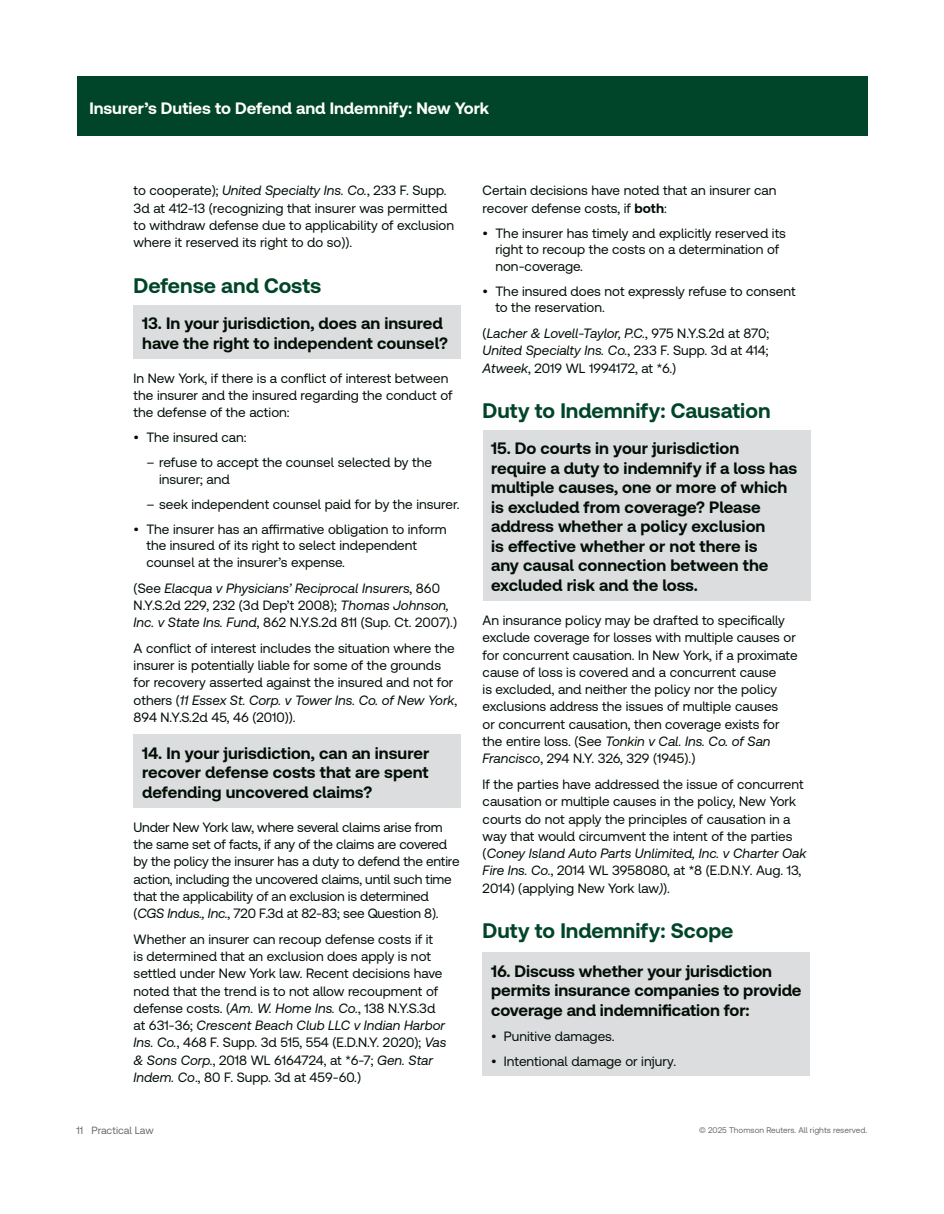
<style>
.page{position:relative;width:944px;height:1214px;background:#fff}
.page>*{position:absolute;margin:0;border:0;box-sizing:border-box;transform-origin:0 0}
.t1{font:700 21px "Clario";color:#004529}
.t2{font:700 16.5px/19.5px "Clario";color:#020f06}
.t3{font:700 16.5px "Clario";color:#fff}
.t4{font:13.5px/17.2px "Clario";color:#020f06}
.t5{font:italic 13.5px/17.2px "Clario";color:#020f06}
.t6{font:10.5px "Clario";color:#676d66}
.t7{font:8.25px "Clario";color:#676d66}
.s1{font-style:italic}
.s2{font-style:normal}
.s3{font-weight:700}
</style>
<div class="page">
<div style="left:77px;top:77px;width:790px;height:59px;background:#004529"></div>
<div style="left:134px;top:305px;width:327px;height:54px;background:#dcdddf"></div>
<div style="left:134px;top:734px;width:327px;height:73px;background:#dcdddf"></div>
<div style="left:482px;top:430px;width:328px;height:171px;background:#dcdddf"></div>
<div style="left:482px;top:952px;width:328px;height:123px;background:#dcdddf"></div>
<p class="t3" style="left:89px;top:98px;width:401px">Insurer’s Duties to Defend and Indemnify: New York</p>
<p class="t4" style="left:134px;top:182px;width:322px">to cooperate); <span class="s1">United Specialty Ins. Co.</span>, 233 F. Supp.<br>3d at 412-13 (recognizing that insurer was permitted to withdraw defense due to applicability of exclusion where it reserved its right to do so)).</p>
<h1 class="t1" style="left:134px;top:272px;width:189px">Defense and Costs</h1>
<p class="t2" style="left:142px;top:313px;width:307px">13. In your jurisdiction, does an insured have the right to independent counsel?</p>
<p class="t4" style="left:134px;top:369px;width:320px">In New York, if there is a conflict of interest between the insurer and the insured regarding the conduct of the defense of the action:</p>
<p class="t4" style="left:134px;top:428px;width:115px">• The insured can:</p>
<p class="t4" style="left:159px;top:454px;width:274px;line-height:16.5px;text-indent:-13px">– refuse to accept the counsel selected by the insurer; and</p>
<p class="t4" style="left:146px;top:495px;width:315px">– seek independent counsel paid for by the insurer.</p>
<p class="t4" style="left:146px;top:520px;width:302px;line-height:16.5px;text-indent:-13px">• The insurer has an affirmative obligation to inform the insured of its right to select independent counsel at the insurer’s expense.</p>
<p class="t5" style="left:134px;top:579px;width:325px"><span class="s2">(See</span> Elacqua v Physicians’ Reciprocal Insurers<span class="s2">, 860<br>N.Y.S.2d 229, 232 (3d Dep’t 2008);</span> Thomas Johnson,<br>Inc. v State Ins. Fund<span class="s2">, 862 N.Y.S.2d 811 (Sup. Ct. 2007).)</span></p>
<p class="t4" style="left:134px;top:639px;width:325px">A conflict of interest includes the situation where the insurer is potentially liable for some of the grounds for recovery asserted against the insured and not for others (<span class="s1">11 Essex St. Corp. v Tower Ins. Co. of New York</span>, 894 N.Y.S.2d 45, 46 (2010)).</p>
<p class="t2" style="left:142px;top:742px;width:288px;text-align:justify">14. In your jurisdiction, can an insurer recover defense costs that are spent defending uncovered claims?</p>
<p class="t4" style="left:134px;top:818px;width:327px">Under New York law, where several claims arise from the same set of facts, if any of the claims are covered by the policy the insurer has a duty to defend the entire action, including the uncovered claims, until such time that the applicability of an exclusion is determined (<span class="s1">CGS Indus., Inc.</span>, 720 F.3d at 82-83; see Question 8).</p>
<p class="t4" style="left:134px;top:930px;width:314px">Whether an insurer can recoup defense costs if it<br>is determined that an exclusion does apply is not settled under New York law. Recent decisions have noted that the trend is to not allow recoupment of defense costs. (<span class="s1">Am. W. Home Ins. Co.</span>, 138 N.Y.S.3d at 631-36; <span class="s1">Crescent Beach Club LLC v Indian Harbor Ins. Co.</span>, 468 F. Supp. 3d 515, 554 (E.D.N.Y. 2020); <span class="s1">Vas &amp; Sons Corp.</span>, 2018 WL 6164724, at *6-7; <span class="s1">Gen. Star Indem. Co</span>., 80 F. Supp. 3d at 459-60.)</p>
<p class="t4" style="left:482px;top:182px;width:295px">Certain decisions have noted that an insurer can recover defense costs, if <span class="s3">both</span>:</p>
<p class="t4" style="left:495px;top:224px;width:292px;line-height:16.5px;text-indent:-13px">• The insurer has timely and explicitly reserved its right to recoup the costs on a determination of non-coverage.</p>
<p class="t4" style="left:495px;top:282px;width:302px;line-height:16.5px;text-indent:-13px">• The insured does not expressly refuse to consent to the reservation.</p>
<p class="t4" style="left:482px;top:324px;width:288px;text-align:justify">(<span class="s1">Lacher &amp; Lovell-Taylor, P.C.</span>, 975 N.Y.S.2d at 870; <span class="s1">United Specialty Ins. Co.</span>, 233 F. Supp. 3d at 414; <span class="s1">Atweek</span>, 2019 WL 1994172, at *6.)</p>
<h1 class="t1" style="left:482px;top:397px;width:289px">Duty to Indemnify: Causation</h1>
<p class="t2" style="left:491px;top:438px;width:307px">15. Do courts in your jurisdiction require a duty to indemnify if a loss has multiple causes, one or more of which is excluded from coverage? Please address whether a policy exclusion<br>is effective whether or not there is<br>any causal connection between the excluded risk and the loss.</p>
<p class="t4" style="left:482px;top:611px;width:316px">An insurance policy may be drafted to specifically exclude coverage for losses with multiple causes or for concurrent causation. In New York, if a proximate cause of loss is covered and a concurrent cause<br>is excluded, and neither the policy nor the policy exclusions address the issues of multiple causes<br>or concurrent causation, then coverage exists for the entire loss. (See <span class="s1">Tonkin v Cal. Ins. Co. of San Francisco</span>, 294 N.Y. 326, 329 (1945).)</p>
<p class="t4" style="left:482px;top:775px;width:325px">If the parties have addressed the issue of concurrent causation or multiple causes in the policy, New York courts do not apply the principles of causation in a way that would circumvent the intent of the parties (<span class="s1">Coney Island Auto Parts Unlimited, Inc. v Charter Oak Fire Ins. Co.</span>, 2014 WL 3958080, at *8 (E.D.N.Y. Aug. 13, 2014) (applying New York law<span class="s1">)</span>).</p>
<h1 class="t1" style="left:482px;top:917px;width:252px">Duty to Indemnify: Scope</h1>
<p class="t2" style="left:491px;top:960px;width:312px">16. Discuss whether your jurisdiction permits insurance companies to provide coverage and indemnification for:</p>
<p class="t4" style="left:491px;top:1026px;width:125px">• Punitive damages.</p>
<p class="t4" style="left:491px;top:1051px;width:186px">• Intentional damage or injury.</p>
<p class="t6" style="left:77px;top:1124px;width:79px">11 Practical Law</p>
<p class="t7" style="left:699px;top:1124px;width:170px">© 2025 Thomson Reuters. All rights reserved.</p>
</div>
